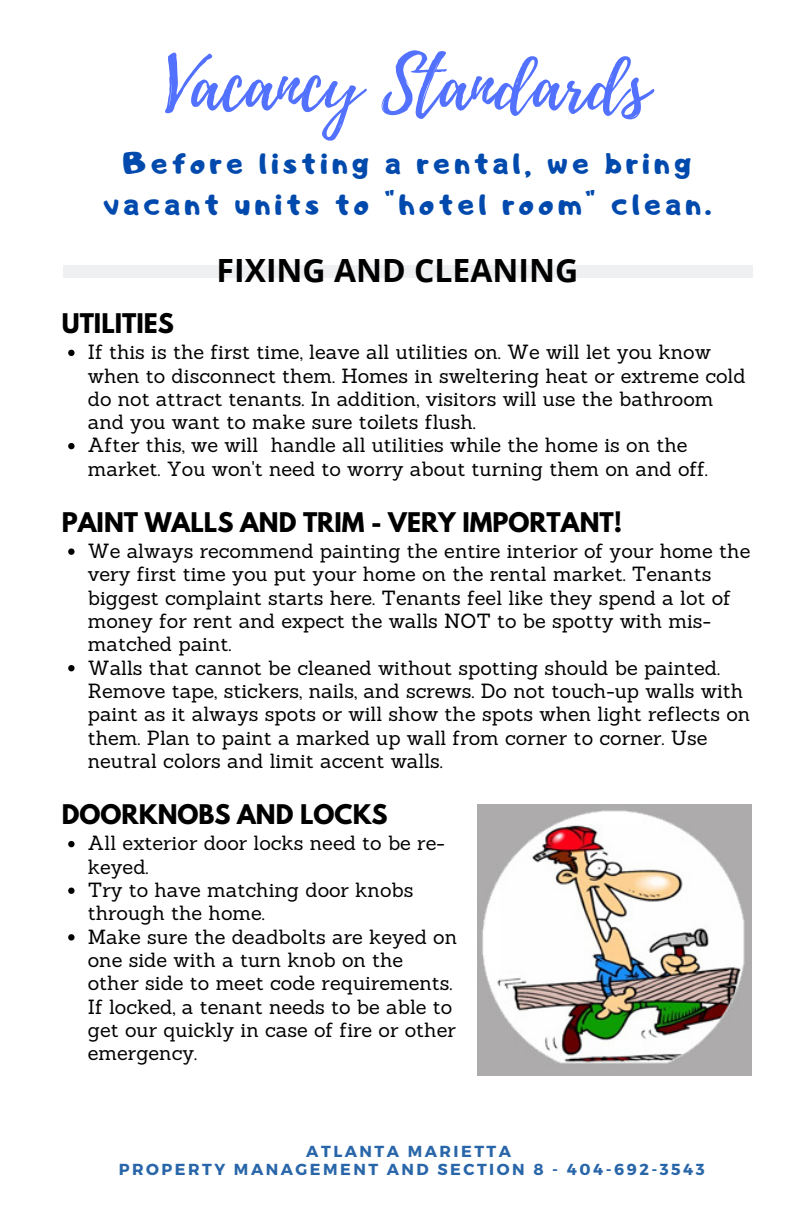
<style>
.page{position:relative;width:792px;height:1224px;background:#fff}
.page>*{position:absolute;margin:0;border:0;box-sizing:border-box;transform-origin:0 0}
.t1{font:72px "Playlist Script";color:#5271ff}
.t2{font:700 32px "Open Sans";color:#000}
.t3{font:30px/41px "Adigiana Toybox";letter-spacing:.145em;color:#004aad;text-align:center}
.t4{font:700 24px "League Spartan";color:#000}
.t5{font:20px/23.4px "Sanchez";color:#000}
.t6{font:700 16px "Montserrat";letter-spacing:.155em;color:#2966a9}
</style>
<div class="page">
<img style="left:477px;top:804px;width:275px;height:272px">
<svg style="left:68px;top:350px;width:7px;height:6px"></svg>
<svg style="left:68px;top:443px;width:7px;height:6px"></svg>
<svg style="left:68px;top:548px;width:7px;height:7px"></svg>
<svg style="left:68px;top:665px;width:7px;height:6px"></svg>
<svg style="left:68px;top:841px;width:7px;height:6px"></svg>
<svg style="left:68px;top:888px;width:7px;height:6px"></svg>
<svg style="left:68px;top:934px;width:7px;height:7px"></svg>
<div style="left:63px;top:265px;width:689px;height:13px;background:#eff0f2"></div>
<p class="t1" style="left:165px;top:33px;width:486px">Vacancy Standards</p>
<p class="t3" style="left:103px;top:142px;width:609px">Before listing a rental, we bring vacant units to "hotel room" clean.</p>
<p class="t2" style="left:217px;top:248px;width:363px">FIXING AND CLEANING</p>
<p class="t4" style="left:62px;top:311px;width:114px">UTILITIES</p>
<p class="t5" style="left:88px;top:340px;width:659px">If this is the first time, leave all utilities on. We will let you know when to disconnect them. Homes in sweltering heat or extreme cold do not attract tenants. In addition, visitors will use the bathroom and you want to make sure toilets flush.</p>
<p class="t5" style="left:88px;top:433px;width:622px">After this, we will handle all utilities while the home is on the market. You won't need to worry about turning them on and off.</p>
<p class="t4" style="left:62px;top:510px;width:562px">PAINT WALLS AND TRIM - VERY IMPORTANT!</p>
<p class="t5" style="left:88px;top:539px;width:664px">We always recommend painting the entire interior of your home the very first time you put your home on the rental market. Tenants biggest complaint starts here. Tenants feel like they spend a lot of money for rent and expect the walls NOT to be spotty with mis&shy;matched paint.</p>
<p class="t5" style="left:88px;top:656px;width:664px">Walls that cannot be cleaned without spotting should be painted.<br>Remove tape, stickers, nails, and screws. Do not touch-up walls with paint as it always spots or will show the spots when light reflects on them. Plan to paint a marked up wall from corner to corner. Use neutral colors and limit accent walls.</p>
<p class="t4" style="left:62px;top:803px;width:327px">DOORKNOBS AND LOCKS</p>
<p class="t5" style="left:88px;top:831px;width:358px">All exterior door locks need to be re&shy;keyed.</p>
<p class="t5" style="left:88px;top:878px;width:327px">Try to have matching door knobs through the home.</p>
<p class="t5" style="left:88px;top:925px;width:371px">Make sure the deadbolts are keyed on one side with a turn knob on the other side to meet code requirements.<br>If locked, a tenant needs to be able to get our quickly in case of fire or other emergency.</p>
<p class="t6" style="left:306px;top:1141px;width:206px">ATLANTA MARIETTA</p>
<p class="t6" style="left:119px;top:1159px;width:587px">PROPERTY MANAGEMENT AND SECTION 8 - 404-692-3543</p>
</div>
